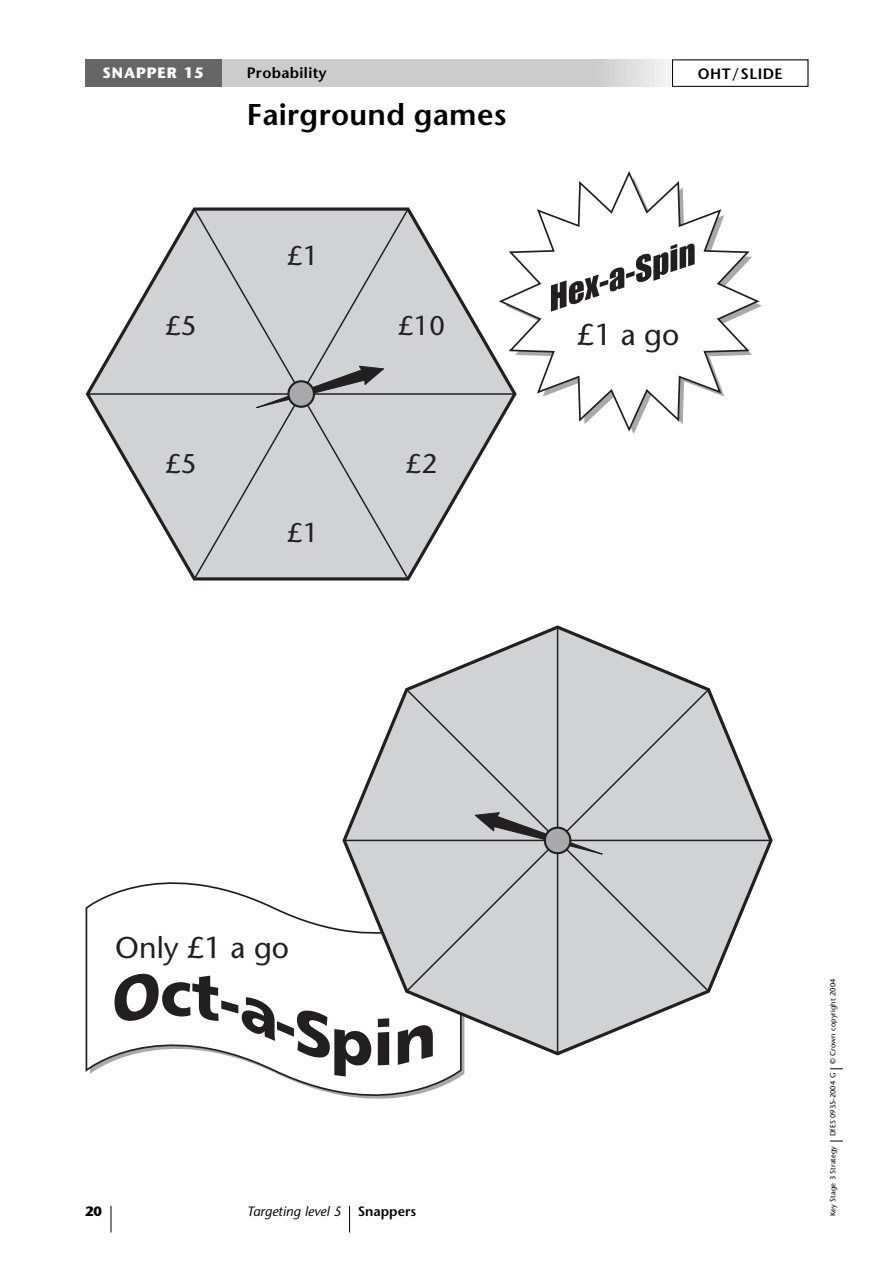
<style>
.page{position:relative;width:893px;height:1263px;background:#fff}
.page>*{position:absolute;margin:0;border:0;box-sizing:border-box;transform-origin:0 0}
.t1{font:600 30px "Stone Sans";letter-spacing:.01em;color:#000}
.t2{font:30px "Stone Sans";color:#231f20}
.t3{font:27px "Stone Sans";color:#231f20}
.t4{font:600 15px "Stone Sans";letter-spacing:.025em;color:#000}
.t5{font:700 15px "Stone Sans";letter-spacing:.065em;color:#fff}
.t6{font:italic 13.5px "Stone Sans";color:#000}
.t7{font:700 13.5px "Stone Sans";color:#000}
.t8{font:7.5px "Stone Sans";letter-spacing:.005em;color:#000}
.s1{font-weight:600;font-style:normal}
</style>
<div class="page">
<div style="left:85px;top:60px;width:723px;height:27px;background:#ccc"></div>
<svg style="left:349px;top:1206px;width:1px;height:26px"></svg>
<svg style="left:830px;top:1068px;width:12px;height:1px"></svg>
<svg style="left:830px;top:1141px;width:12px;height:1px"></svg>
<svg style="left:111px;top:1206px;width:1px;height:26px"></svg>
<div style="left:85px;top:60px;width:136px;height:27px;background:#666"></div>
<svg style="left:613px;top:60px;width:59px;height:27px"></svg>
<div style="left:673px;top:60px;width:134px;height:26px;background:#fff"></div>
<div style="left:672px;top:60px;width:136px;height:27px;border:1px solid #000"></div>
<svg style="left:518px;top:171px;width:243px;height:263px"></svg>
<svg style="left:87px;top:208px;width:428px;height:372px"></svg>
<svg style="left:255px;top:365px;width:130px;height:44px;background:#aeaeb0"></svg>
<div style="left:288px;top:381px;width:26px;height:26px;background:#a8a9ad;border-radius:50%"></div>
<div style="left:287px;top:380px;width:28px;height:28px;border:2px solid #231f20;border-radius:50%"></div>
<svg style="left:551px;top:244px;width:143px;height:68px"></svg>
<svg style="left:85px;top:882px;width:377px;height:217px"></svg>
<svg style="left:343px;top:626px;width:428px;height:429px"></svg>
<svg style="left:473px;top:812px;width:130px;height:43px;background:#aaaaac"></svg>
<div style="left:545px;top:828px;width:25px;height:25px;background:#a8a9ad;border-radius:50%"></div>
<div style="left:544px;top:827px;width:27px;height:27px;border:2px solid #231f20;border-radius:50%"></div>
<svg style="left:114px;top:971px;width:257px;height:106px"></svg>
<svg style="left:378px;top:1018px;width:11px;height:47px"></svg>
<svg style="left:398px;top:1023px;width:35px;height:42px"></svg>
<h3 class="t4" style="left:247px;top:67px;width:81px">Probability</h3>
<h3 class="t5" style="left:103px;top:67px;width:103px">SNAPPER 15</h3>
<h3 class="t4" style="left:697px;top:68px;width:86px">OHT/SLIDE</h3>
<h1 class="t1" style="left:247px;top:103px;width:261px">Fairground games</h1>
<h2 class="t3" style="left:287px;top:245px;width:32px">£1</h2>
<h2 class="t3" style="left:166px;top:315px;width:32px">£5</h2>
<h2 class="t3" style="left:398px;top:315px;width:48px">£10</h2>
<h2 class="t3" style="left:166px;top:454px;width:32px">£5</h2>
<h2 class="t3" style="left:406px;top:454px;width:32px">£2</h2>
<h2 class="t3" style="left:287px;top:522px;width:32px">£1</h2>
<h1 class="t2" style="left:577px;top:323px;width:103px">£1 a go</h1>
<h1 class="t2" style="left:115px;top:936px;width:175px">Only £1 a go</h1>
<h3 class="t7" style="left:85px;top:1206px;width:19px">20</h3>
<h3 class="t6" style="left:247px;top:1206px;width:171px">Targeting level 5 <span class="s1">Snappers</span></h3>
<p class="t8" style="left:830px;top:1136px;width:159px;rotate:-90deg">DfES 0935-2004 G © Crown copyright 2004</p>
<p class="t8" style="left:830px;top:1216px;width:72px;rotate:-90deg">Key Stage 3 Strategy</p>
</div>
